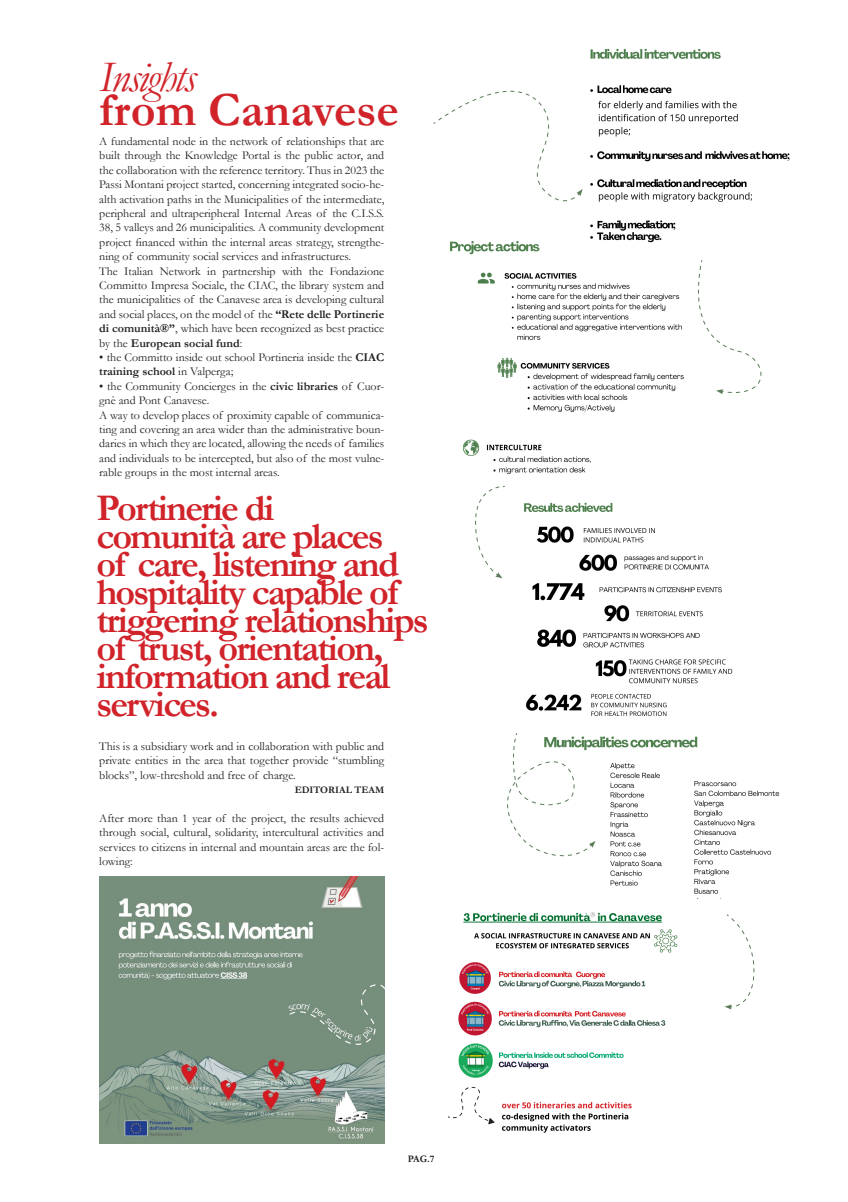
<style>
.page{position:relative;width:848px;height:1202px;background:#fff}
.page>*{position:absolute;margin:0;border:0;box-sizing:border-box;transform-origin:0 0}
.t1{font:700 48px "Garamond";color:#d1232a}
.t2{font:italic 44px "Garamond";letter-spacing:-.05em;color:#d1232a}
.t3{font:700 38px/28px "Garamond";letter-spacing:-.05em;color:#d1232a}
.t4{font:12px/14.4px "Garamond";color:#231f20;text-align:justify}
.testo{font:700 10px "Garamond";color:#231f20}
.s1{font-weight:700}
</style>
<div class="page">
<img style="left:595px;top:736px;width:185px;height:163px">
<img style="left:450px;top:241px;width:234px;height:234px">
<div style="left:646px;top:224px;width:50px;height:50px;background:#fff"></div>
<img style="left:448px;top:896px;width:249px;height:237px">
<div style="left:646px;top:1102px;width:42px;height:39px;background:#fff"></div>
<img style="left:524px;top:502px;width:209px;height:214px">
<div style="left:702px;top:486px;width:45px;height:42px;background:#fff"></div>
<img style="left:99px;top:877px;width:285px;height:266px">
<img style="left:572px;top:48px;width:218px;height:200px">
<div style="left:767px;top:26px;width:65px;height:49px;background:#fff"></div>
<svg style="left:433px;top:75px;width:149px;height:130px"></svg>
<svg style="left:697px;top:260px;width:65px;height:134px"></svg>
<div style="left:441px;top:328px;width:53px;height:63px;background:#fff"></div>
<svg style="left:475px;top:486px;width:30px;height:92px"></svg>
<svg style="left:725px;top:914px;width:30px;height:95px"></svg>
<div style="left:513px;top:806px;width:87px;height:91px;background:#fff"></div>
<svg style="left:507px;top:733px;width:88px;height:124px"></svg>
<p class="t2" style="left:99px;top:47px;width:98px">Insights</p>
<p class="t1" style="left:99px;top:77px;width:301px">from Canavese</p>
<p class="t4" style="left:99px;top:134px;width:286px">A fundamental node in the network of relationships that are built through the Knowledge Portal is the public actor, and the collaboration with the reference territory. Thus in 2023 the Passi Montani project started, concerning integrated socio-he&shy;alth activation paths in the Municipalities of the intermediate, peripheral and ultraperipheral Internal Areas of the C.I.S.S.<br>38, 5 valleys and 26 municipalities. A community development project financed within the internal areas strategy, strengthe&shy;ning of community social services and infrastructures.</p>
<p class="t4" style="left:99px;top:263px;width:286px">The Italian Network in partnership with the Fondazione Committo Impresa Sociale, the CIAC, the library system and the municipalities of the Canavese area is developing cultural and social places, on the model of the <span class="s1">“Rete delle Portinerie di comunità®”</span>, which have been recognized as best practice by the <span class="s1">European social fund</span>:</p>
<p class="t4" style="left:99px;top:350px;width:286px">• the Committo inside out school Portineria inside the <span class="s1">CIAC training school</span> in Valperga;</p>
<p class="t4" style="left:99px;top:378px;width:286px">• the Community Concierges in the <span class="s1">civic libraries</span> of Cuor&shy;gnè and Pont Canavese.</p>
<p class="t4" style="left:99px;top:407px;width:286px">A way to develop places of proximity capable of communica&shy;ting and covering an area wider than the administrative boun&shy;daries in which they are located, allowing the needs of families and individuals to be intercepted, but also of the most vulne&shy;rable groups in the most internal areas.</p>
<p class="t3" style="left:96px;top:494px;width:180px">Portinerie di</p>
<p class="t3" style="left:96px;top:522px;width:334px">comunità are places<br>of care, listening and hospitality capable of triggering relationships of trust, orientation, information and real services.</p>
<p class="t4" style="left:99px;top:738px;width:286px">This is a subsidiary work and in collaboration with public and private entities in the area that together provide “stumbling blocks”, low-threshold and free of charge.</p>
<p class="testo" style="left:295px;top:783px;width:91px">EDITORIAL TEAM</p>
<p class="t4" style="left:99px;top:810px;width:286px">After more than 1 year of the project, the results achieved through social, cultural, solidarity, intercultural activities and services to citizens in internal and mountain areas are the fol&shy;lowing:</p>
<p class="testo" style="left:408px;top:1152px;width:28px">PAG.7</p>
</div>
